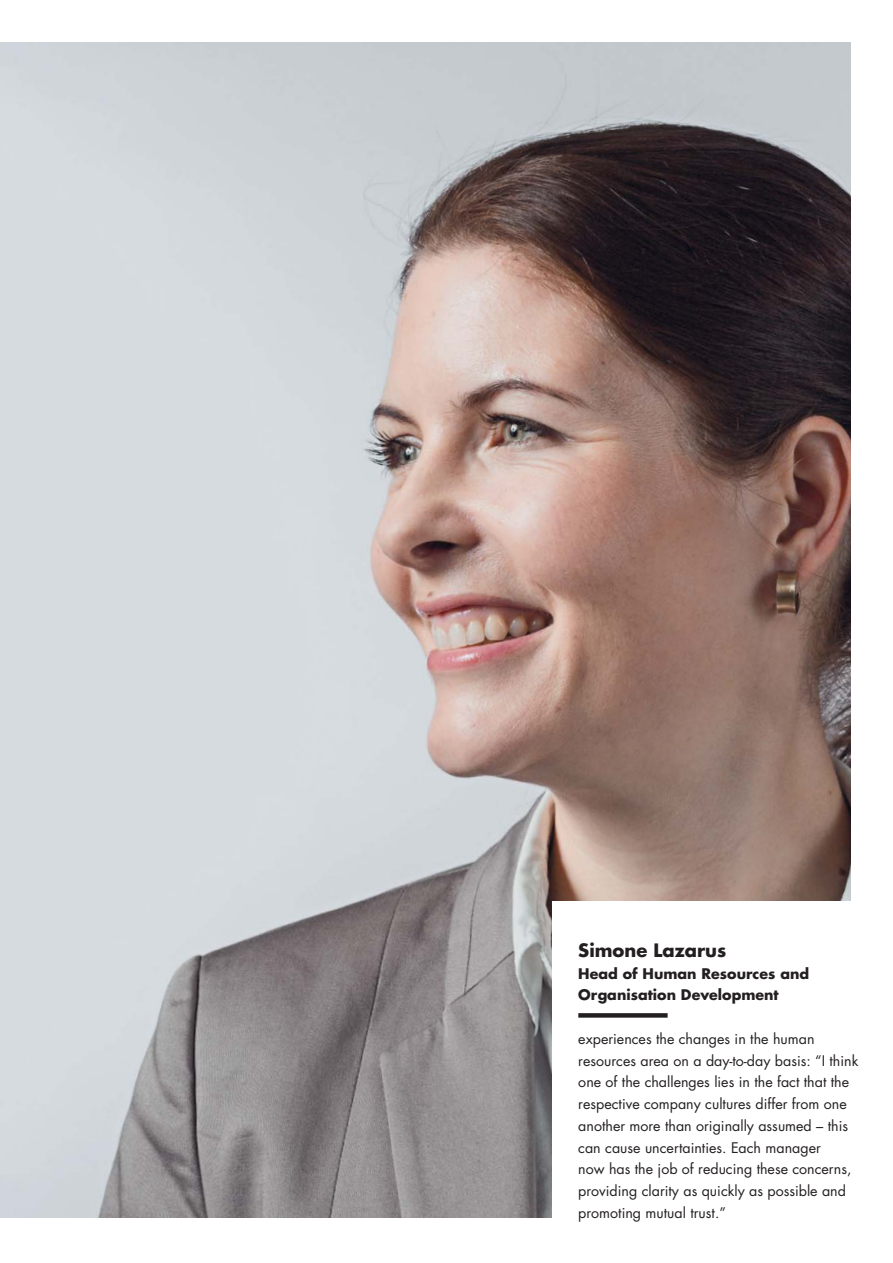
<style>
.page{position:relative;width:893px;height:1263px;background:#fff}
.page>*{position:absolute;margin:0;border:0;box-sizing:border-box;transform-origin:0 0}
.t1{font:700 18px "Futura Std";color:#231f20}
.t2{font:14.25px/21.8px "Futura Std";color:#231f20}
.t3{font:700 14.25px/21.8px "Futura Std";color:#231f20}
</style>
<div class="page">
<img style="left:0;top:43px;width:850px;height:1174px">
<div style="left:553px;top:902px;width:340px;height:361px;background:#fff"></div>
<div style="left:578px;top:1013px;width:90px;height:5px;background:#231f20"></div>
<p class="t1" style="left:578px;top:942px;width:150px">Simone Lazarus</p>
<p class="t3" style="left:578px;top:963px;width:232px">Head of Human Resources and<br>Organisation Development</p>
<p class="t2" style="left:578px;top:1029px;width:282px">experiences the changes in the human resources area on a day-to-day basis: “I think one of the challenges lies in the fact that the respective company cultures differ from one another more than originally assumed – this can cause uncertainties. Each manager<br>now has the job of reducing these concerns, providing clarity as quickly as possible and promoting mutual trust.”</p>
</div>
